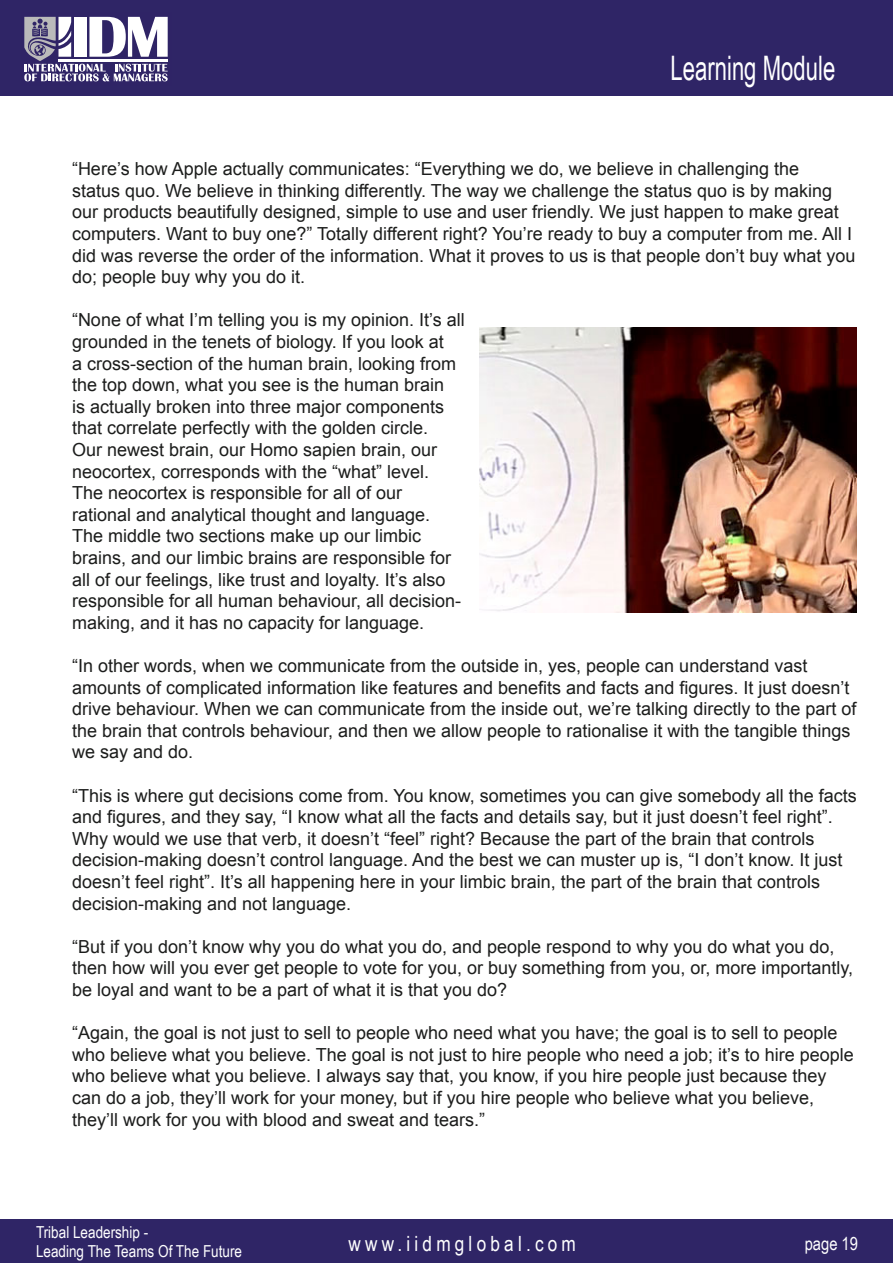
<style>
.page{position:relative;width:893px;height:1263px;background:#fff}
.page>*{position:absolute;margin:0;border:0;box-sizing:border-box;transform-origin:0 0}
.t1{font:33.75px "Arial Narrow";color:#fff;scale:.8 1}
.t2{font:21px "Arial Narrow";letter-spacing:.2em;color:#fff}
.t3{font:18px/21.6px "Arial";color:#1c1d1c}
.t4{font:18px "Arial Narrow";color:#fff}
.t5{font:16.5px/19.8px "Arial Narrow";color:#fff}
</style>
<div class="page">
<div style="left:0;top:1219px;width:893px;height:44px;background:#2f2566"></div>
<div style="left:0;top:0;width:893px;height:96px;background:#2f2566"></div>
<svg style="left:24px;top:17px;width:144px;height:64px"></svg>
<img style="left:480px;top:327px;width:377px;height:285px">
<h1 class="t1" style="left:670px;top:44px;width:208px">Learning Module</h1>
<p class="t3" style="left:72px;top:158px;width:785px">“Here’s how Apple actually communicates: “Everything we do, we believe in challenging the<br>status quo. We believe in thinking differently. The way we challenge the status quo is by making our products beautifully designed, simple to use and user friendly. We just happen to make great computers. Want to buy one?” Totally different right? You’re ready to buy a computer from me. All I did was reverse the order of the information. What it proves to us is that people don’t buy what you do; people buy why you do it.</p>
<p class="t3" style="left:72px;top:309px;width:394px">“None of what I’m telling you is my opinion. It’s all grounded in the tenets of biology. If you look at<br>a cross-section of the human brain, looking from the top down, what you see is the human brain<br>is actually broken into three major components that correlate perfectly with the golden circle.<br>Our newest brain, our Homo sapien brain, our neocortex, corresponds with the “what” level.<br>The neocortex is responsible for all of our rational and analytical thought and language.<br>The middle two sections make up our limbic brains, and our limbic brains are responsible for all of our feelings, like trust and loyalty. It’s also responsible for all human behaviour, all decision&shy;making, and it has no capacity for language.</p>
<p class="t3" style="left:72px;top:655px;width:786px">“In other words, when we communicate from the outside in, yes, people can understand vast amounts of complicated information like features and benefits and facts and figures. It just doesn’t drive behaviour. When we can communicate from the inside out, we’re talking directly to the part of the brain that controls behaviour, and then we allow people to rationalise it with the tangible things we say and do.</p>
<p class="t3" style="left:72px;top:785px;width:786px">“This is where gut decisions come from. You know, sometimes you can give somebody all the facts and figures, and they say, “I know what all the facts and details say, but it just doesn’t feel right”.<br>Why would we use that verb, it doesn’t “feel” right? Because the part of the brain that controls decision-making doesn’t control language. And the best we can muster up is, “I don’t know. It just doesn’t feel right”. It’s all happening here in your limbic brain, the part of the brain that controls decision-making and not language.</p>
<p class="t3" style="left:72px;top:936px;width:783px">“But if you don’t know why you do what you do, and people respond to why you do what you do, then how will you ever get people to vote for you, or buy something from you, or, more importantly, be loyal and want to be a part of what it is that you do?</p>
<p class="t3" style="left:72px;top:1022px;width:783px">“Again, the goal is not just to sell to people who need what you have; the goal is to sell to people who believe what you believe. The goal is not just to hire people who need a job; it’s to hire people who believe what you believe. I always say that, you know, if you hire people just because they can do a job, they’ll work for your money, but if you hire people who believe what you believe, they’ll work for you with blood and sweat and tears.”</p>
<p class="t5" style="left:36px;top:1221px;width:208px">Tribal Leadership -<br>Leading The Teams Of The Future</p>
<p class="t2" style="left:349px;top:1228px;width:229px">www.iidmglobal.com</p>
<p class="t4" style="left:805px;top:1230px;width:55px">page 19</p>
</div>
